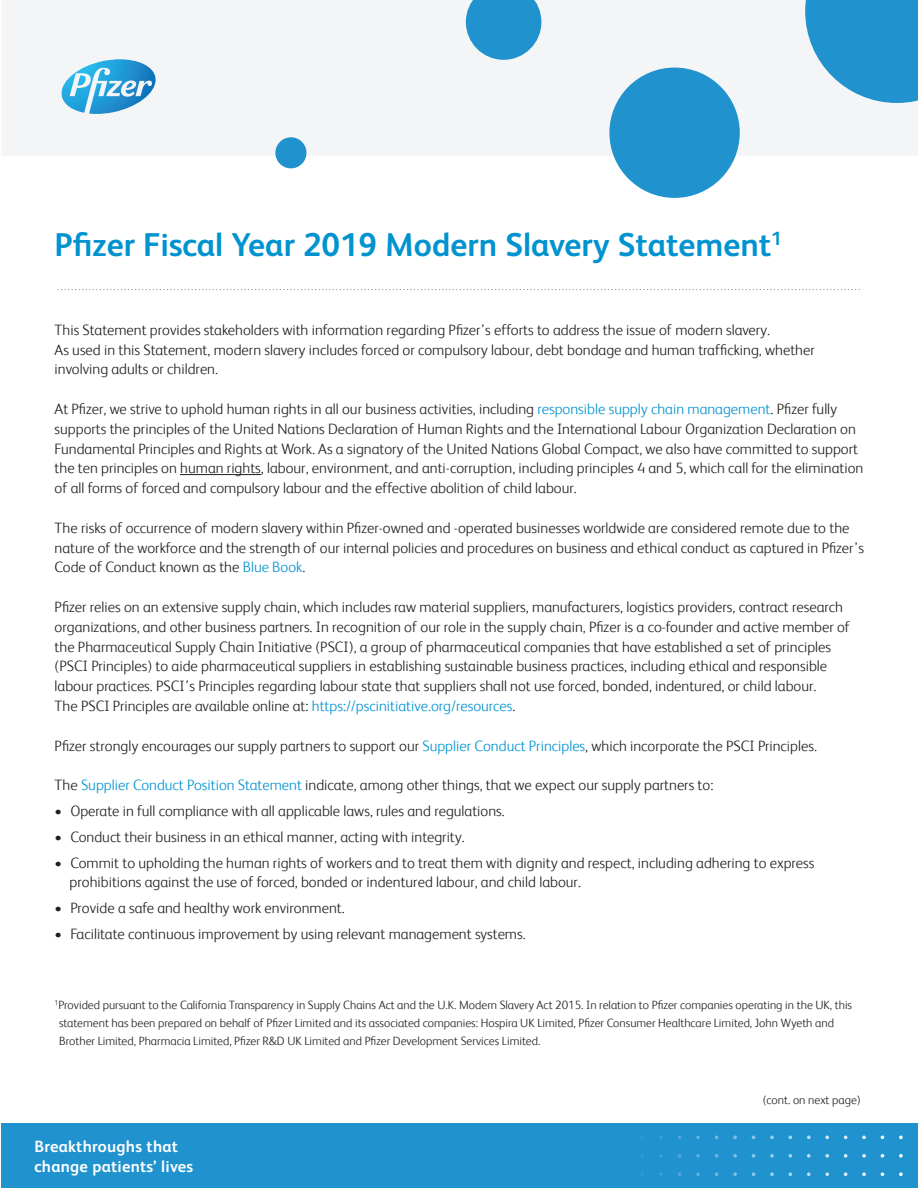
<style>
.page{position:relative;width:918px;height:1188px;background:#fff}
.page>*{position:absolute;margin:0;border:0;box-sizing:border-box;transform-origin:0 0}
.t1{font:700 33px "FS Albert";color:#0093d0}
.t2{font:700 16.35px/19.4px "FS Albert Pro";letter-spacing:.015em;color:#fff}
.t3{font:300 15px/19.8px "FS Albert";color:#231f20}
.t4{font:300 12px/18px "FS Albert";color:#231f20}
.s1{color:#0093d0}
</style>
<div class="page">
<svg style="left:58px;top:289px;width:802px;height:1px"></svg>
<div style="left:1px;top:0;width:916px;height:155px;background:#f4f5f6"></div>
<svg style="left:805px;top:0;width:112px;height:103px"></svg>
<div style="left:609px;top:68px;width:131px;height:130px;background:#2093cf;border-radius:50%"></div>
<svg style="left:466px;top:0;width:75px;height:60px;background:#41a2d5"></svg>
<div style="left:275px;top:137px;width:31px;height:31px;background:#2093cf;border-radius:50%"></div>
<div style="left:1px;top:1123px;width:916px;height:65px;background:#2093cf"></div>
<svg style="left:659px;top:1154px;width:4px;height:4px"></svg>
<svg style="left:659px;top:1172px;width:4px;height:4px"></svg>
<svg style="left:696px;top:1136px;width:4px;height:3px"></svg>
<svg style="left:696px;top:1154px;width:4px;height:4px"></svg>
<svg style="left:696px;top:1172px;width:4px;height:4px"></svg>
<svg style="left:715px;top:1172px;width:3px;height:4px"></svg>
<svg style="left:715px;top:1154px;width:3px;height:4px"></svg>
<svg style="left:733px;top:1136px;width:4px;height:3px"></svg>
<svg style="left:733px;top:1154px;width:4px;height:4px"></svg>
<svg style="left:733px;top:1172px;width:4px;height:4px"></svg>
<svg style="left:752px;top:1172px;width:3px;height:4px"></svg>
<svg style="left:752px;top:1154px;width:3px;height:4px"></svg>
<svg style="left:770px;top:1172px;width:4px;height:4px"></svg>
<svg style="left:770px;top:1154px;width:4px;height:4px"></svg>
<svg style="left:770px;top:1136px;width:4px;height:3px"></svg>
<svg style="left:789px;top:1172px;width:3px;height:4px"></svg>
<svg style="left:789px;top:1154px;width:3px;height:4px"></svg>
<svg style="left:807px;top:1172px;width:4px;height:4px"></svg>
<svg style="left:807px;top:1154px;width:4px;height:4px"></svg>
<svg style="left:807px;top:1136px;width:4px;height:3px"></svg>
<svg style="left:825px;top:1172px;width:4px;height:4px"></svg>
<svg style="left:825px;top:1154px;width:4px;height:4px"></svg>
<svg style="left:825px;top:1136px;width:4px;height:3px"></svg>
<svg style="left:844px;top:1172px;width:3px;height:4px"></svg>
<svg style="left:844px;top:1154px;width:3px;height:4px"></svg>
<svg style="left:862px;top:1172px;width:4px;height:4px"></svg>
<svg style="left:862px;top:1154px;width:4px;height:4px"></svg>
<svg style="left:862px;top:1136px;width:4px;height:3px"></svg>
<svg style="left:881px;top:1172px;width:3px;height:4px"></svg>
<svg style="left:881px;top:1154px;width:3px;height:4px"></svg>
<svg style="left:899px;top:1172px;width:4px;height:4px"></svg>
<svg style="left:899px;top:1154px;width:4px;height:4px"></svg>
<svg style="left:899px;top:1136px;width:4px;height:3px"></svg>
<hr style="left:180px;top:474px;width:81px;height:1px;background:#231f20">
<svg style="left:62px;top:59px;width:94px;height:55px"></svg>
<h1 class="t1" style="left:55px;top:223px;width:729px">Pfizer Fiscal Year 2019 Modern Slavery Statement<sup>1</sup></h1>
<p class="t3" style="left:55px;top:319px;width:762px">This Statement provides stakeholders with information regarding Pfizer’s efforts to address the issue of modern slavery.<br>As used in this Statement, modern slavery includes forced or compulsory labour, debt bondage and human trafficking, whether involving adults or children.</p>
<p class="t3" style="left:55px;top:398px;width:810px">At Pfizer, we strive to uphold human rights in all our business activities, including <span class="s1">responsible supply chain management</span>. Pfizer fully supports the principles of the United Nations Declaration of Human Rights and the International Labour Organization Declaration on Fundamental Principles and Rights at Work. As a signatory of the United Nations Global Compact, we also have committed to support the ten principles on human rights, labour, environment, and anti-corruption, including principles 4 and 5, which call for the elimination of all forms of forced and compulsory labour and the effective abolition of child labour.</p>
<p class="t3" style="left:55px;top:517px;width:811px">The risks of occurrence of modern slavery within Pfizer-owned and -operated businesses worldwide are considered remote due to the nature of the workforce and the strength of our internal policies and procedures on business and ethical conduct as captured in Pfizer’s<br>Code of Conduct known as the <span class="s1">Blue Book</span>.</p>
<p class="t3" style="left:55px;top:596px;width:797px">Pfizer relies on an extensive supply chain, which includes raw material suppliers, manufacturers, logistics providers, contract research organizations, and other business partners. In recognition of our role in the supply chain, Pfizer is a co-founder and active member of the Pharmaceutical Supply Chain Initiative (PSCI), a group of pharmaceutical companies that have established a set of principles (PSCI Principles) to aide pharmaceutical suppliers in establishing sustainable business practices, including ethical and responsible labour practices. PSCI’s Principles regarding labour state that suppliers shall not use forced, bonded, indentured, or child labour.<br>The PSCI Principles are available online at: <span class="s1">https://pscinitiative.org/resources</span>.</p>
<p class="t3" style="left:55px;top:735px;width:764px">Pfizer strongly encourages our supply partners to support our <span class="s1">Supplier Conduct Principles</span>, which incorporate the PSCI Principles.</p>
<p class="t3" style="left:55px;top:775px;width:660px">The <span class="s1">Supplier Conduct Position Statement</span> indicate, among other things, that we expect our supply partners to:</p>
<p class="t3" style="left:55px;top:800px;width:452px">• Operate in full compliance with all applicable laws, rules and regulations.</p>
<p class="t3" style="left:55px;top:826px;width:412px">• Conduct their business in an ethical manner, acting with integrity.</p>
<p class="t3" style="left:70px;top:852px;width:746px;text-indent:-15px">• Commit to upholding the human rights of workers and to treat them with dignity and respect, including adhering to express prohibitions against the use of forced, bonded or indentured labour, and child labour.</p>
<p class="t3" style="left:55px;top:898px;width:292px">• Provide a safe and healthy work environment.</p>
<p class="t3" style="left:55px;top:923px;width:473px">• Facilitate continuous improvement by using relevant management systems.</p>
<p class="t4" style="left:59px;top:995px;width:795px;text-indent:-4px"><sup>1</sup>Provided pursuant to the California Transparency in Supply Chains Act and the U.K. Modern Slavery Act 2015. In relation to Pfizer companies operating in the UK, this statement has been prepared on behalf of Pfizer Limited and its associated companies: Hospira UK Limited, Pfizer Consumer Healthcare Limited, John Wyeth and<br>Brother Limited, Pharmacia Limited, Pfizer R&amp;D UK Limited and Pfizer Development Services Limited.</p>
<p class="t2" style="left:34px;top:1136px;width:161px">Breakthroughs that change patients’ lives</p>
<p class="t4" style="left:763px;top:1091px;width:100px">(cont. on next page)</p>
</div>
